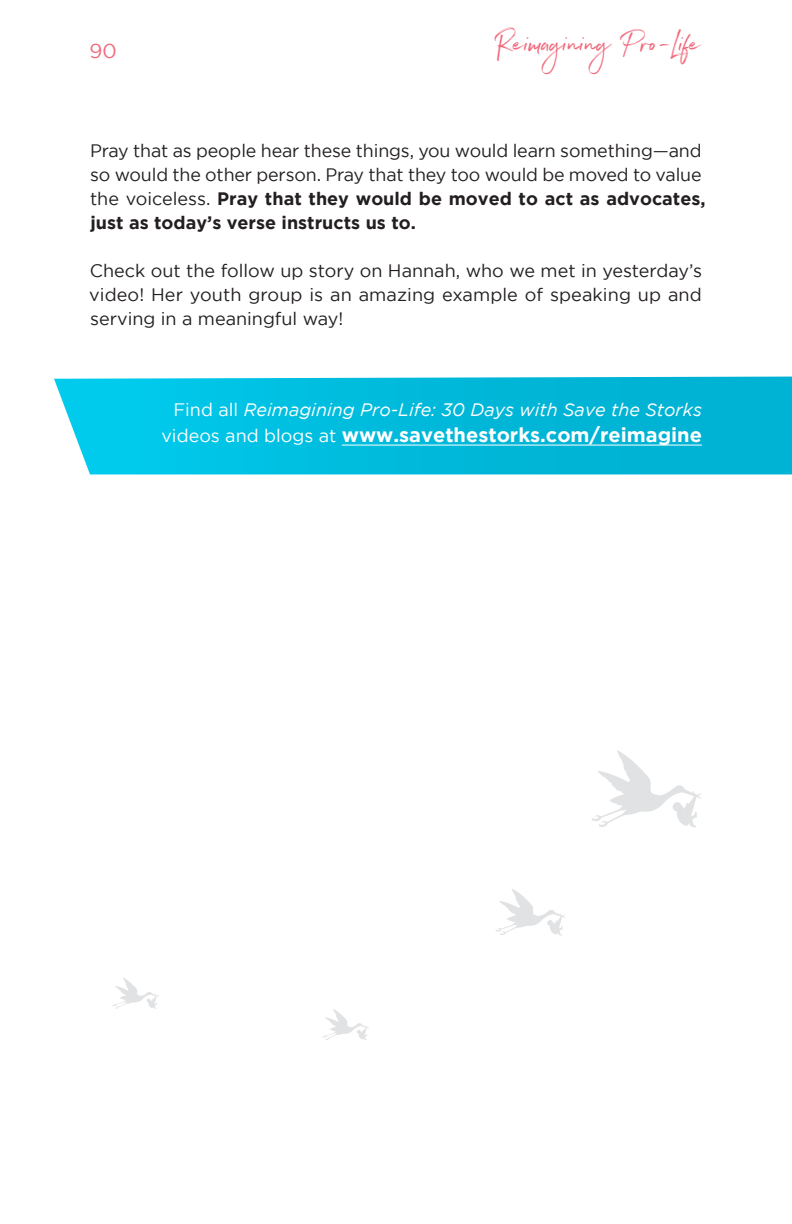
<style>
.page{position:relative;width:792px;height:1224px;background:#fff}
.page>*{position:absolute;margin:0;border:0;box-sizing:border-box;transform-origin:0 0}
.t1{font:34px "Northwell Alt";color:#f1697c}
.justified_text{font:700 20px "Gotham";color:#fff}
.t2{font:20px "Gotham";color:#f1697c}
.justified_text-2{font:18px/24px "Gotham";letter-spacing:-.005em;color:#231f20}
.justified_text-3{font:italic 18px "Gotham";color:#fff}
.s1{font-weight:700}
.s2{font-style:normal}
.s3{font-weight:400;font-size:18px}
</style>
<div class="page">
<svg style="left:54px;top:377px;width:738px;height:97px;background:#08bddd"></svg>
<hr style="left:342px;top:445px;width:360px;height:1px;background:#fff">
<svg style="left:322px;top:1009px;width:47px;height:31px"></svg>
<svg style="left:495px;top:889px;width:70px;height:46px"></svg>
<svg style="left:112px;top:978px;width:46px;height:31px"></svg>
<svg style="left:592px;top:750px;width:110px;height:77px"></svg>
<p class="t2" style="left:89px;top:40px;width:29px">90</p>
<h1 class="t1" style="left:497px;top:19px;width:207px">Reimagining Pro-Life</h1>
<p class="justified_text-2" style="left:90px;top:138px;width:617px">Pray that as people hear these things, you would learn something—and so would the other person. Pray that they too would be moved to value the voiceless. <span class="s1">Pray that they would be moved to act as advocates, just as today’s verse instructs us to.</span></p>
<p class="justified_text-2" style="left:89px;top:258px;width:614px;text-align:justify">Check out the follow up story on Hannah, who we met in yesterday’s video! Her youth group is an amazing example of speaking up and serving in a meaningful way!</p>
<p class="justified_text-3" style="left:173px;top:400px;width:530px"><span class="s2">Find all</span> Reimagining Pro-Life: 30 Days with Save the Storks</p>
<p class="justified_text" style="left:161px;top:424px;width:542px"><span class="s3">videos and blogs at</span> www.savethestorks.com/reimagine</p>
</div>
